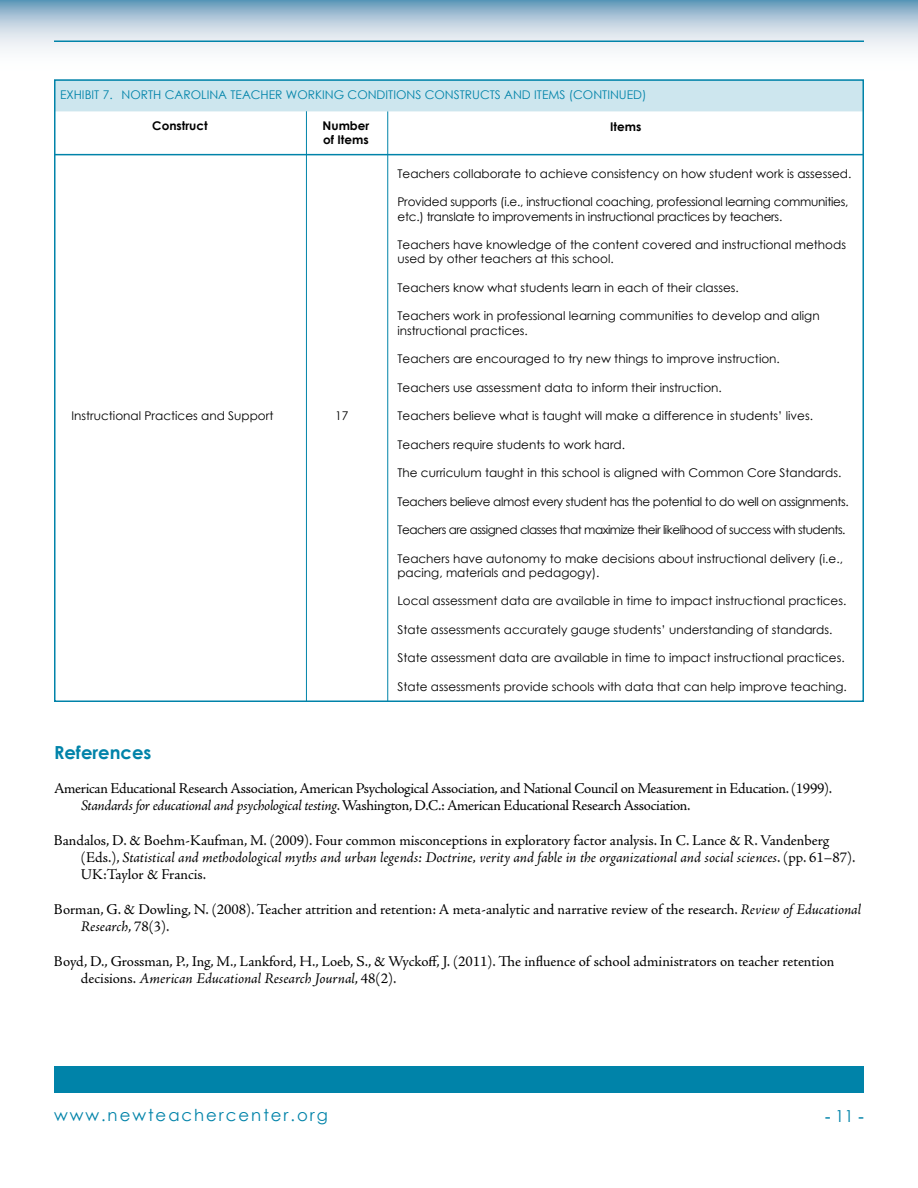
<style>
.page{position:relative;width:918px;height:1188px;background:#fff}
.page>*{position:absolute;margin:0;border:0;box-sizing:border-box;transform-origin:0 0}
.t1{font:700 18px "Century Gothic";color:#0083a9}
.t2{font:18px "Times New Roman";color:#0083a9}
.t3{font:16.5px "Century Gothic";letter-spacing:.12em;color:#0083a9}
.t4{font:15px/17.2px "Adobe Jenson Pro";letter-spacing:-.01em;color:#000}
.t5{font:12px/14.2px "Century Gothic";color:#000}
.t6{font:12px/14.2px "Century Gothic";letter-spacing:-.02em;color:#000}
.t7{font:12px "Century Gothic";color:#0083a9}
.t8{font:12px "Century Gothic";letter-spacing:-.04em;color:#000}
.t9{font:12px "Century Gothic";letter-spacing:-.03em;color:#000}
.t10{font:700 12px/14.4px "Century Gothic";color:#000}
.s1{font-style:italic}
.s2{font-family:"Century Gothic";font-size:16.5px}
</style>
<div class="page">
<div style="left:54px;top:1066px;width:810px;height:28px;background:#0083a9"></div>
<svg style="left:0;top:0;width:918px;height:50px;background:#b9cfde"></svg>
<div style="left:54px;top:79px;width:810px;height:32px;background:#cde6ee;border:2px solid #0083a9"></div>
<hr style="left:54px;top:154px;width:810px;height:1px;background:#0083a9">
<hr style="left:387px;top:111px;width:1px;height:591px;background:#0083a9">
<hr style="left:306px;top:111px;width:1px;height:591px;background:#0083a9">
<hr style="left:54px;top:41px;width:810px;height:1px;background:#0083a9">
<p class="t7" style="left:60px;top:86px;width:588px">EXHIBIT 7. NORTH CAROLINA TEACHER WORKING CONDITIONS CONSTRUCTS AND ITEMS (CONTINUED)</p>
<p class="t10" style="left:323px;top:118px;width:48px">Number of Items</p>
<p class="t10" style="left:152px;top:118px;width:57px">Construct</p>
<p class="t10" style="left:610px;top:119px;width:33px">Items</p>
<p class="t5" style="left:71px;top:408px;width:203px">Instructional Practices and Support</p>
<p class="t5" style="left:335px;top:408px;width:15px">17</p>
<p class="t5" style="left:397px;top:166px;width:455px">Teachers collaborate to achieve consistency on how student work is assessed.</p>
<p class="t6" style="left:397px;top:195px;width:453px">Provided supports (i.e., instructional coaching, professional learning communities, etc.) translate to improvements in instructional practices by teachers.</p>
<p class="t5" style="left:397px;top:237px;width:450px">Teachers have knowledge of the content covered and instructional methods used by other teachers at this school.</p>
<p class="t5" style="left:397px;top:280px;width:343px">Teachers know what students learn in each of their classes.</p>
<p class="t5" style="left:397px;top:309px;width:424px">Teachers work in professional learning communities to develop and align instructional practices.</p>
<p class="t5" style="left:397px;top:351px;width:384px">Teachers are encouraged to try new things to improve instruction.</p>
<p class="t5" style="left:397px;top:380px;width:326px">Teachers use assessment data to inform their instruction.</p>
<p class="t5" style="left:397px;top:408px;width:417px">Teachers believe what is taught will make a difference in students’ lives.</p>
<p class="t5" style="left:397px;top:437px;width:229px">Teachers require students to work hard.</p>
<p class="t5" style="left:397px;top:465px;width:445px">The curriculum taught in this school is aligned with Common Core Standards.</p>
<p class="t9" style="left:397px;top:493px;width:453px">Teachers believe almost every student has the potential to do well on assignments.</p>
<p class="t8" style="left:397px;top:521px;width:450px">Teachers are assigned classes that maximize their likelihood of success with students.</p>
<p class="t5" style="left:397px;top:551px;width:447px">Teachers have autonomy to make decisions about instructional delivery (i.e., pacing, materials and pedagogy).</p>
<p class="t5" style="left:397px;top:594px;width:450px">Local assessment data are available in time to impact instructional practices.</p>
<p class="t5" style="left:397px;top:622px;width:436px">State assessments accurately gauge students’ understanding of standards.</p>
<p class="t5" style="left:397px;top:651px;width:449px">State assessment data are available in time to impact instructional practices.</p>
<p class="t5" style="left:397px;top:679px;width:451px">State assessments provide schools with data that can help improve teaching.</p>
<h1 class="t1" style="left:54px;top:738px;width:99px">References</h1>
<p class="t4" style="left:81px;top:780px;width:753px;text-indent:-27px">American Educational Research Association, American Psychological Association, and National Council on Measurement in Education. (1999).<br><span class="s1">Standards for educational and psychological testing</span>. Washington, D.C.: American Educational Research Association.</p>
<p class="t4" style="left:81px;top:832px;width:776px;text-indent:-27px">Bandalos, D. &amp; Boehm-Kaufman, M. (2009). Four common misconceptions in exploratory factor analysis. In C. Lance &amp; R. Vandenberg (Eds.), <span class="s1">Statistical and methodological myths and urban legends: Doctrine, verity and fable in the organizational and social sciences</span>. (pp. 61–87).<br>UK:Taylor &amp; Francis.</p>
<p class="t4" style="left:81px;top:901px;width:782px;text-indent:-27px">Borman, G. &amp; Dowling, N. (2008). Teacher attrition and retention: A meta-analytic and narrative review of the research. <span class="s1">Review of Educational<br>Research</span>, 78(3).</p>
<p class="t4" style="left:81px;top:953px;width:755px;text-indent:-27px">Boyd, D., Grossman, P., Ing, M., Lankford, H., Loeb, S., &amp; Wyckoff, J. (2011). The influence of school administrators on teacher retention decisions. <span class="s1">American Educational Research Journal</span>, 48(2).</p>
<h2 class="t3" style="left:54px;top:1104px;width:275px">www.newteachercenter.org</h2>
<h1 class="t2" style="left:825px;top:1103px;width:41px">- <span class="s2">11</span> -</h1>
</div>
